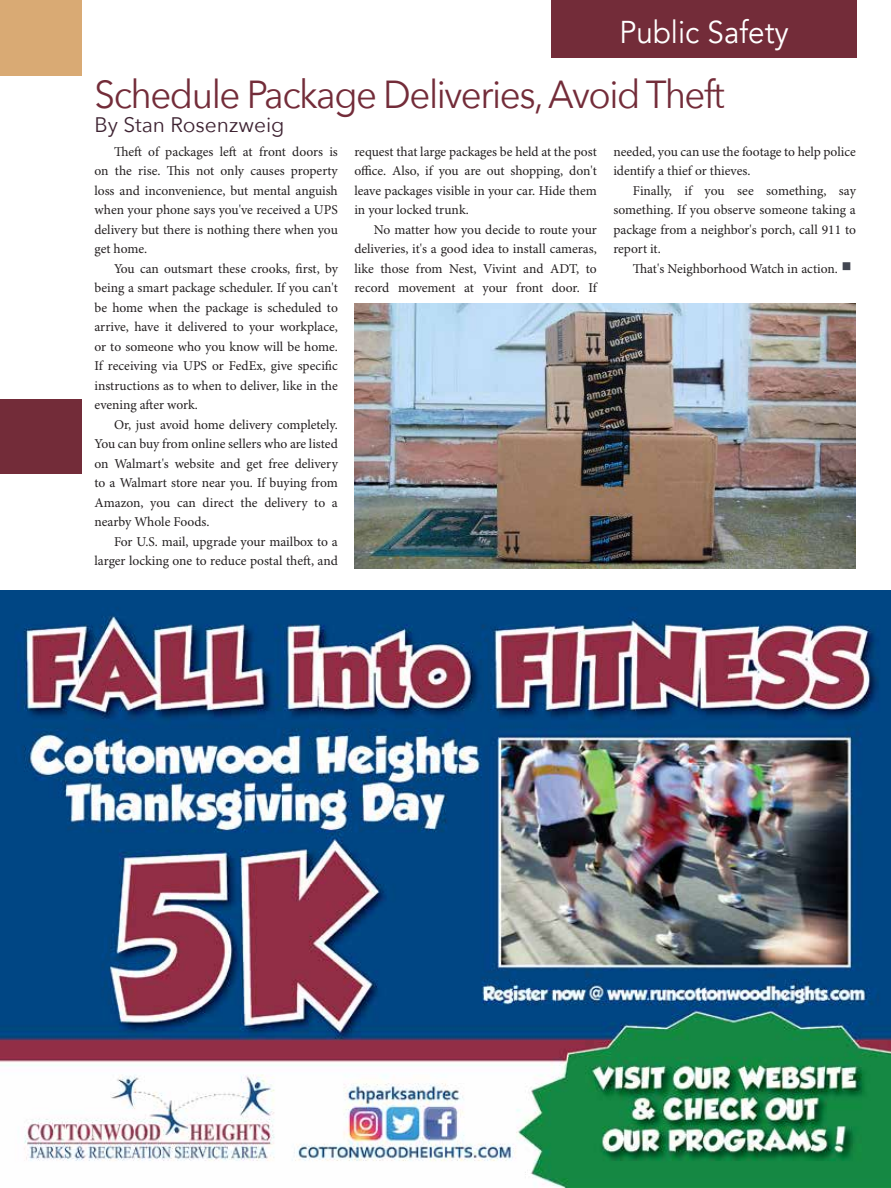
<style>
.page{position:relative;width:891px;height:1188px;background:#fff}
.page>*{position:absolute;margin:0;border:0;box-sizing:border-box;transform-origin:0 0}
.t1{font:39px "Avenir Next";letter-spacing:-.04em;color:#732c39;scale:.94 1}
.t2{font:31.5px "Avenir";color:#fff;scale:.94 1}
.t3{font:21px "Avenir Next";color:#3e2332}
.t4{font:13.5px/19.5px "Minion Pro";letter-spacing:-.005em;color:#231f20;text-align:justify}
.s1{font-size:27px;color:#424651}
</style>
<div class="page">
<div style="left:551px;top:0;width:306px;height:57px;background:#732c39"></div>
<div style="left:0;top:0;width:82px;height:75px;background:#d9aa74"></div>
<div style="left:0;top:399px;width:82px;height:75px;background:#732c39"></div>
<img style="left:0;top:591px;width:891px;height:597px">
<img style="left:354px;top:303px;width:501px;height:266px">
<h2 class="t2" style="left:619px;top:13px;width:182px">Public Safety</h2>
<h2 class="t2" style="left:575px;top:13px;width:276px">Community Culture</h2>
<h1 class="t1" style="left:94px;top:62px;width:672px">Schedule Package Deliveries, Avoid Theft</h1>
<p class="t4" style="left:354px;top:142px;width:244px">request that large packages be held at the post office. Also, if you are out shopping, don't leave packages visible in your car. Hide them in your locked trunk.</p>
<p class="t4" style="left:354px;top:220px;width:244px;text-indent:19px">No matter how you decide to route your deliveries, it's a good idea to install cameras, like those from Nest, Vivint and ADT, to record movement at your front door. If</p>
<h3 class="t3" style="left:94px;top:107px;width:192px">By Stan Rosenzweig</h3>
<p class="t4" style="left:613px;top:142px;width:244px">needed, you can use the footage to help police identify a thief or thieves.</p>
<p class="t4" style="left:613px;top:181px;width:244px;text-indent:19px">Finally, if you see something, say something. If you observe someone taking a package from a neighbor's porch, call 911 to report it.</p>
<p class="t4" style="left:633px;top:259px;width:221px">That's Neighborhood Watch in action. <span class="s1">■</span></p>
<p class="t4" style="left:95px;top:142px;width:245px;text-indent:19px">Theft of packages left at front doors is on the rise. This not only causes property loss and inconvenience, but mental anguish when your phone says you've received a UPS delivery but there is nothing there when you get home.</p>
<p class="t4" style="left:95px;top:259px;width:245px;text-indent:19px">You can outsmart these crooks, first, by being a smart package scheduler. If you can't be home when the package is scheduled to arrive, have it delivered to your workplace, or to someone who you know will be home.<br>If receiving via UPS or FedEx, give specific instructions as to when to deliver, like in the evening after work.</p>
<p class="t4" style="left:95px;top:415px;width:245px;text-indent:19px">Or, just avoid home delivery completely.<br>You can buy from online sellers who are listed on Walmart's website and get free delivery to a Walmart store near you. If buying from Amazon, you can direct the delivery to a nearby Whole Foods.</p>
<p class="t4" style="left:95px;top:532px;width:245px;text-align:right">For U.S. mail, upgrade your mailbox to a larger locking one to reduce postal theft, and</p>
</div>
